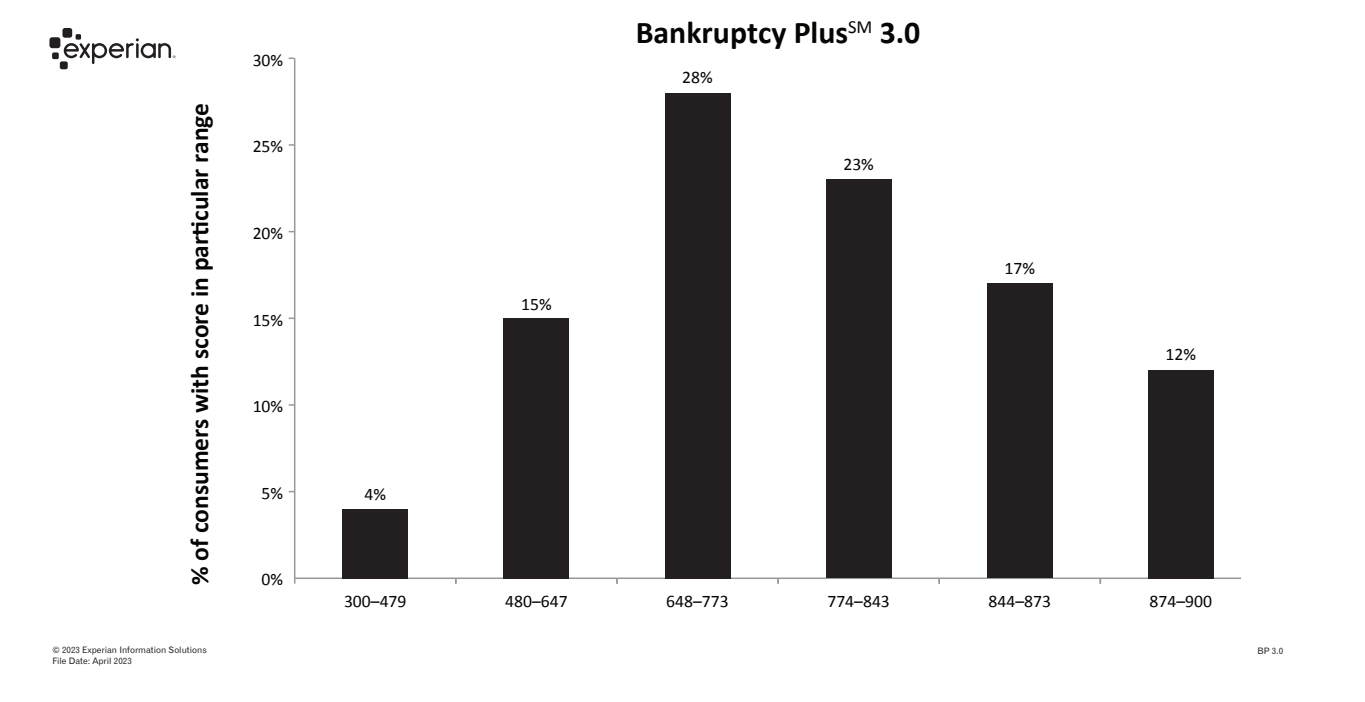
<style>
.page{position:relative;width:1365px;height:702px;background:#fff}
.page>*{position:absolute;margin:0;border:0;box-sizing:border-box;transform-origin:0 0}
.t1{font:700 31.75px "Calibri";color:#050504}
.t2{font:700 25.5px "Calibri";color:#050504}
.t3{font:17.75px "Calibri";color:#050504}
.t4{font:8.75px/10.5px "Gothic 720 BT Roman B";color:#231f20}
</style>
<div class="page">
<div style="left:62px;top:28px;width:10px;height:10px;background:#231f20;border-radius:3px"></div>
<div style="left:49px;top:37px;width:11px;height:11px;background:#231f20;border-radius:3px"></div>
<div style="left:52px;top:52px;width:7px;height:7px;background:#231f20;border-radius:2px"></div>
<div style="left:60px;top:61px;width:8px;height:8px;background:#231f20;border-radius:2px"></div>
<svg style="left:64px;top:34px;width:111px;height:30px"></svg>
<hr style="left:294px;top:58px;width:1px;height:520px;background:#989898">
<hr style="left:295px;top:578px;width:945px;height:1px;background:#989898">
<div style="left:342px;top:509px;width:66px;height:69px;background:#231f20"></div>
<div style="left:503px;top:318px;width:66px;height:260px;background:#231f20"></div>
<div style="left:665px;top:93px;width:65px;height:485px;background:#231f20"></div>
<div style="left:826px;top:180px;width:65px;height:398px;background:#231f20"></div>
<div style="left:987px;top:284px;width:65px;height:294px;background:#231f20"></div>
<div style="left:1148px;top:370px;width:65px;height:208px;background:#231f20"></div>
<h2 class="t2" style="left:181px;top:585px;width:484px;rotate:-90deg">% of consumers with score in particular range</h2>
<p class="t4" style="left:52px;top:645px;width:156px">© 2023 Experian Information Solutions<br>File Date: April 2023</p>
<p class="t3" style="left:253px;top:47px;width:32px">30%</p>
<p class="t3" style="left:253px;top:134px;width:32px">25%</p>
<p class="t3" style="left:253px;top:221px;width:32px">20%</p>
<p class="t3" style="left:253px;top:307px;width:32px">15%</p>
<p class="t3" style="left:253px;top:394px;width:32px">10%</p>
<p class="t3" style="left:262px;top:481px;width:23px">5%</p>
<p class="t3" style="left:262px;top:567px;width:23px">0%</p>
<p class="t3" style="left:364px;top:482px;width:23px">4%</p>
<p class="t3" style="left:344px;top:589px;width:64px">300–479</p>
<p class="t3" style="left:521px;top:292px;width:32px">15%</p>
<h1 class="t1" style="left:635px;top:10px;width:286px">Bankruptcy Plus<sup>SM</sup> 3.0</h1>
<p class="t3" style="left:682px;top:65px;width:32px">28%</p>
<p class="t3" style="left:843px;top:151px;width:32px">23%</p>
<p class="t3" style="left:1004px;top:255px;width:32px">17%</p>
<p class="t3" style="left:505px;top:589px;width:64px">480–647</p>
<p class="t3" style="left:666px;top:589px;width:64px">648–773</p>
<p class="t3" style="left:827px;top:589px;width:64px">774–843</p>
<p class="t3" style="left:988px;top:589px;width:64px">844–873</p>
<p class="t3" style="left:1165px;top:342px;width:32px">12%</p>
<p class="t3" style="left:1149px;top:589px;width:64px">874–900</p>
<p class="t4" style="left:1257px;top:645px;width:27px">BP 3.0</p>
</div>
